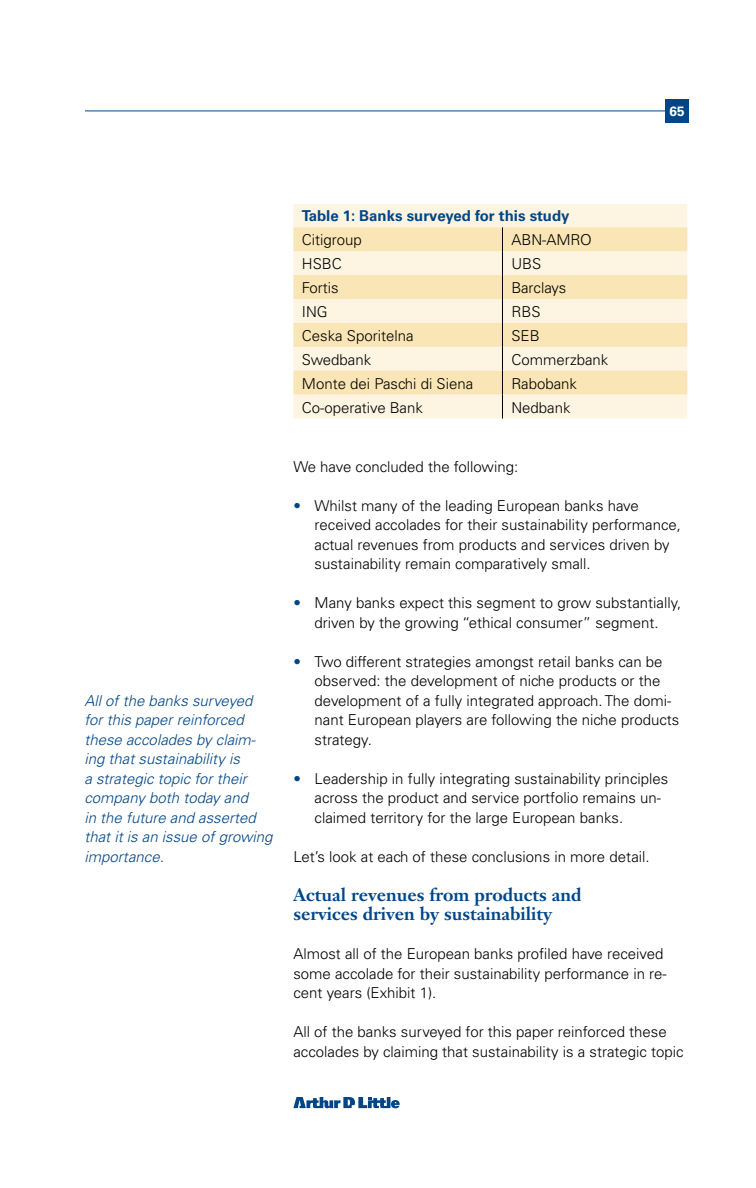
<style>
.page{position:relative;width:756px;height:1188px;background:#fff}
.page>*{position:absolute;margin:0;border:0;box-sizing:border-box;transform-origin:0 0}
.t1{font:700 18px/19.5px "Janson Text";color:#004687}
.t2{font:300 15px/19.5px "Univers";color:#000}
.t3{font:italic 300 15px/19.5px "Univers";color:#004687}
.t4{font:700 15px "Univers";color:#004687}
.t5{font:700 13.5px "Univers";color:#fff}
.s1{color:#004687}
</style>
<div class="page">
<hr style="left:85px;top:111px;width:604px;height:1px;background:#004687">
<div style="left:665px;top:99px;width:24px;height:24px;background:#004687"></div>
<svg style="left:293px;top:1097px;width:107px;height:11px"></svg>
<div style="left:293px;top:204px;width:394px;height:214px;background:#fdf5e2"></div>
<svg style="left:293px;top:227px;width:394px;height:168px;fill:#f9e5b5"></svg>
<svg style="left:502px;top:227px;width:1px;height:191px"></svg>
<p class="t5" style="left:670px;top:103px;width:17px">65</p>
<p class="t3" style="left:84px;top:690px;width:190px">All of the banks surveyed for this paper reinforced these accolades by claim&shy;ing that sustainability is<br>a strategic topic for their company both today and<br>in the future and asserted that it is an issue of growing importance.</p>
<p class="t4" style="left:302px;top:207px;width:269px">Table 1: Banks surveyed for this study</p>
<p class="t2" style="left:302px;top:230px;width:62px">Citigroup</p>
<p class="t2" style="left:511px;top:230px;width:82px">ABN-AMRO</p>
<p class="t2" style="left:302px;top:254px;width:42px">HSBC</p>
<p class="t2" style="left:511px;top:254px;width:31px">UBS</p>
<p class="t2" style="left:302px;top:278px;width:38px">Fortis</p>
<p class="t2" style="left:511px;top:278px;width:56px">Barclays</p>
<p class="t2" style="left:302px;top:302px;width:27px">ING</p>
<p class="t2" style="left:511px;top:302px;width:31px">RBS</p>
<p class="t2" style="left:302px;top:326px;width:113px">Ceska Sporitelna</p>
<p class="t2" style="left:511px;top:326px;width:30px">SEB</p>
<p class="t2" style="left:302px;top:350px;width:71px">Swedbank</p>
<p class="t2" style="left:511px;top:350px;width:98px">Commerzbank</p>
<p class="t2" style="left:302px;top:374px;width:173px">Monte dei Paschi di Siena</p>
<p class="t2" style="left:511px;top:374px;width:67px">Rabobank</p>
<p class="t2" style="left:302px;top:397px;width:123px">Co-operative Bank</p>
<p class="t2" style="left:511px;top:397px;width:61px">Nedbank</p>
<p class="t2" style="left:293px;top:456px;width:226px">We have concluded the following:</p>
<p class="t2" style="left:315px;top:495px;width:368px;text-indent:-21px"><span class="s1">•</span> Whilst many of the leading European banks have received accolades for their sustainability performance, actual revenues from products and services driven by sustainability remain comparatively small.</p>
<p class="t2" style="left:293px;top:593px;width:389px;text-align:center"><span class="s1">•</span> Many banks expect this segment to grow substantially, driven by the growing “ethical consumer” segment.</p>
<p class="t2" style="left:315px;top:651px;width:366px;text-indent:-21px"><span class="s1">•</span> Two different strategies amongst retail banks can be observed: the development of niche products or the development of a fully integrated approach. The domi&shy;nant European players are following the niche products strategy.</p>
<p class="t2" style="left:315px;top:768px;width:355px;text-indent:-21px"><span class="s1">•</span> Leadership in fully integrating sustainability principles across the product and service portfolio remains un&shy;claimed territory for the large European banks.</p>
<p class="t2" style="left:293px;top:846px;width:358px">Let’s look at each of these conclusions in more detail.</p>
<p class="t1" style="left:293px;top:884px;width:290px">Actual revenues from products and services driven by sustainability</p>
<p class="t2" style="left:293px;top:944px;width:375px">Almost all of the European banks profiled have received some accolade for their sustainability performance in re&shy;cent years (Exhibit 1).</p>
<p class="t2" style="left:293px;top:1022px;width:392px">All of the banks surveyed for this paper reinforced these accolades by claiming that sustainability is a strategic topic</p>
</div>
